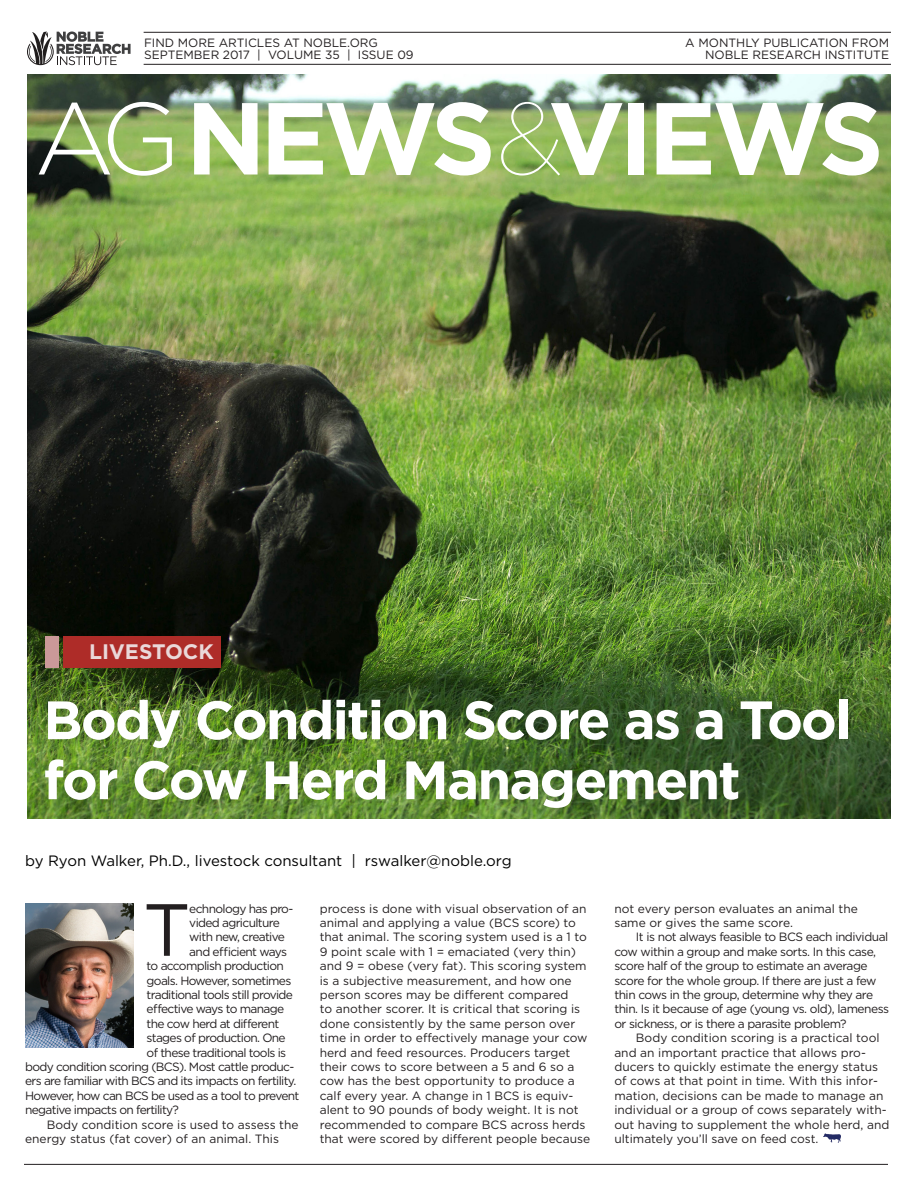
<style>
.page{position:relative;width:918px;height:1188px;background:#fff}
.page>*{position:absolute;margin:0;border:0;box-sizing:border-box;transform-origin:0 0}
.t1{font:700 102px "Gotham";letter-spacing:-.06em;color:#fff}
.dropcap{font:73.65px "Gotham";color:#231f20}
.t2{font:700 54px/60px "Gotham";letter-spacing:-.035em;color:#fff}
.t3{font:700 21px "Gotham";color:#ead8d9}
.Byline{font:15px "Gotham";color:#000}
.dropcap-2{font:12px/14.4px "Gotham";color:#231f20}
.dropcap-3{font:12px "Gotham";letter-spacing:-.055em;color:#231f20}
.dropcap-4{font:12px/14.4px "Gotham";letter-spacing:-.04em;color:#231f20}
.s1{font-weight:300}
.s2{font-weight:100}
</style>
<div class="page">
<img style="left:27px;top:75px;width:864px;height:744px">
<hr style="left:24px;top:1164px;width:864px;height:1px;background:#231f20">
<svg style="left:27px;top:31px;width:104px;height:34px"></svg>
<hr style="left:144px;top:64px;width:747px;height:1px;background:#231f20">
<hr style="left:144px;top:32px;width:747px;height:1px;background:#231f20">
<div style="left:63px;top:636px;width:158px;height:31px;background:#ae2c28"></div>
<div style="left:45px;top:636px;width:14px;height:31px;background:#cb9999"></div>
<img style="left:25px;top:903px;width:108px;height:144px">
<img style="left:824px;top:1133px;width:16px;height:10px">
<p class="dropcap-2" style="left:144px;top:35px;width:236px">FIND MORE ARTICLES AT NOBLE.ORG</p>
<p class="dropcap-2" style="left:144px;top:47px;width:271px">SEPTEMBER 2017 | VOLUME 35 | ISSUE 09</p>
<p class="dropcap-2" style="left:685px;top:35px;width:205px">A MONTHLY PUBLICATION FROM</p>
<p class="dropcap-2" style="left:705px;top:47px;width:186px">NOBLE RESEARCH INSTITUTE</p>
<p class="t1" style="left:34px;top:71px;width:851px"><span class="s1">AG</span>NEWS<span class="s2">&amp;</span>VIEWS</p>
<p class="t3" style="left:89px;top:638px;width:126px">LIVESTOCK</p>
<p class="t2" style="left:44px;top:690px;width:809px">Body Condition Score as a Tool for Cow Herd Management</p>
<p class="Byline" style="left:25px;top:851px;width:488px">by Ryon Walker, Ph.D., livestock consultant | rswalker@noble.org</p>
<p class="dropcap" style="left:143px;top:883px;width:49px">T</p>
<p class="dropcap-3" style="left:189px;top:901px;width:105px">echnology has pro-</p>
<p class="dropcap-3" style="left:189px;top:915px;width:92px">vided agriculture</p>
<p class="dropcap-3" style="left:189px;top:929px;width:97px">with new, creative</p>
<p class="dropcap-3" style="left:189px;top:944px;width:99px">and efficient ways</p>
<p class="dropcap-3" style="left:147px;top:958px;width:139px">to accomplish production</p>
<p class="dropcap-3" style="left:147px;top:973px;width:146px">goals. However, sometimes</p>
<p class="dropcap-3" style="left:147px;top:987px;width:148px">traditional tools still provide</p>
<p class="dropcap-3" style="left:147px;top:1001px;width:139px">effective ways to manage</p>
<p class="dropcap-3" style="left:147px;top:1016px;width:134px">the cow herd at different</p>
<p class="dropcap-3" style="left:147px;top:1030px;width:141px">stages of production. One</p>
<p class="dropcap-3" style="left:147px;top:1045px;width:141px">of these traditional tools is</p>
<p class="dropcap-3" style="left:25px;top:1059px;width:271px">body condition scoring (BCS). Most cattle produc-</p>
<p class="dropcap-3" style="left:25px;top:1073px;width:273px">ers are familiar with BCS and its impacts on fertility.</p>
<p class="dropcap-3" style="left:25px;top:1088px;width:276px">However, how can BCS be used as a tool to prevent</p>
<p class="dropcap-3" style="left:25px;top:1102px;width:155px">negative impacts on fertility?</p>
<p class="dropcap-2" style="left:25px;top:1117px;width:275px;text-indent:22px">Body condition score is used to assess the energy status (fat cover) of an animal. This</p>
<p class="dropcap-2" style="left:320px;top:901px;width:272px">process is done with visual observation of an animal and applying a value (BCS score) to that animal. The scoring system used is a 1 to 9 point scale with 1 = emaciated (very thin) and 9 = obese (very fat). This scoring system is a subjective measurement, and how one person scores may be different compared<br>to another scorer. It is critical that scoring is done consistently by the same person over time in order to effectively manage your cow herd and feed resources. Producers target their cows to score between a 5 and 6 so a cow has the best opportunity to produce a calf every year. A change in 1 BCS is equiv&shy;alent to 90 pounds of body weight. It is not recommended to compare BCS across herds that were scored by different people because</p>
<p class="dropcap-2" style="left:614px;top:901px;width:245px">not every person evaluates an animal the same or gives the same score.</p>
<p class="dropcap-4" style="left:614px;top:930px;width:276px;text-indent:22px">It is not always feasible to BCS each individual cow within a group and make sorts. In this case, score half of the group to estimate an average score for the whole group. If there are just a few thin cows in the group, determine why they are thin. Is it because of age (young vs. old), lameness or sickness, or is there a parasite problem?</p>
<p class="dropcap-2" style="left:614px;top:1030px;width:276px;text-indent:22px">Body condition scoring is a practical tool and an important practice that allows pro&shy;ducers to quickly estimate the energy status of cows at that point in time. With this infor&shy;mation, decisions can be made to manage an individual or a group of cows separately with&shy;out having to supplement the whole herd, and ultimately you’ll save on feed cost.</p>
</div>
